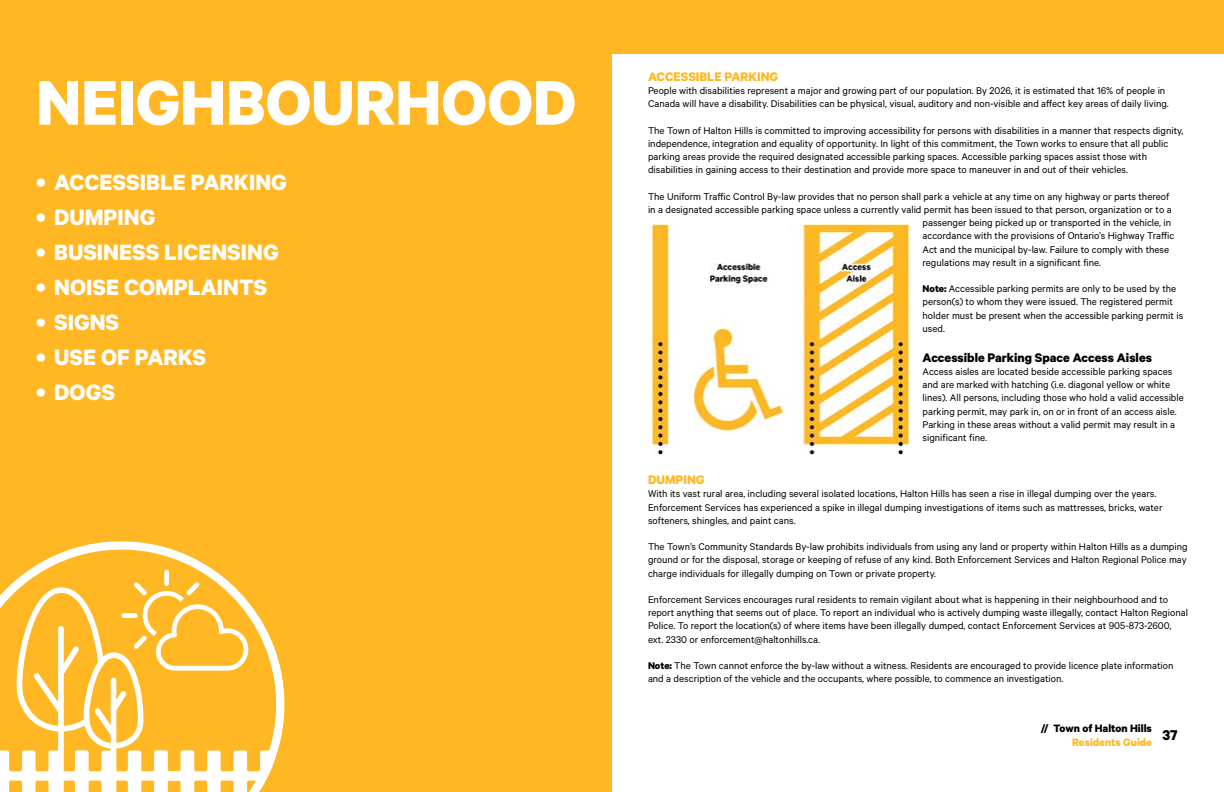
<style>
.page{position:relative;width:1224px;height:792px;background:#fff}
.page>*{position:absolute;margin:0;border:0;box-sizing:border-box;transform-origin:0 0}
.t1{font:700 71px "Calibre";color:#fff}
.t2{font:700 25px "Calibre";color:#fff}
.t3{font:700 16px "Calibre";color:#000}
.t4{font:700 14px "Calibre";color:#000}
.t5{font:700 14px "Calibre";color:#ffb823}
.t6{font:700 12px "Calibre";color:#000}
.t7{font:700 12px "Calibre";color:#ffb823}
.t8{font:11px/13.2px "Calibre";color:#000}
.s1{font-weight:700}
</style>
<div class="page">
<div style="left:612px;top:0;width:612px;height:54px;background:#ffb823"></div>
<div style="left:0;top:0;width:612px;height:792px;background:#ffb823"></div>
<svg style="left:14px;top:541px;width:271px;height:224px"></svg>
<div style="left:164px;top:570px;width:5px;height:16px;background:#fff;border-radius:2px"></div>
<svg style="left:0;top:582px;width:273px;height:210px"></svg>
<img style="left:648px;top:225px;width:263px;height:230px">
<h1 class="t1" style="left:36px;top:59px;width:541px">NEIGHBOURHOOD</h1>
<h2 class="t2" style="left:36px;top:167px;width:252px">• ACCESSIBLE PARKING</h2>
<h2 class="t2" style="left:36px;top:202px;width:121px">• DUMPING</h2>
<h2 class="t2" style="left:36px;top:237px;width:244px">• BUSINESS LICENSING</h2>
<h2 class="t2" style="left:36px;top:272px;width:232px">• NOISE COMPLAINTS</h2>
<h2 class="t2" style="left:36px;top:307px;width:84px">• SIGNS</h2>
<h2 class="t2" style="left:36px;top:342px;width:171px">• USE OF PARKS</h2>
<h2 class="t2" style="left:36px;top:377px;width:80px">• DOGS</h2>
<p class="t5" style="left:648px;top:68px;width:132px">ACCESSIBLE PARKING</p>
<p class="t8" style="left:648px;top:84px;width:522px">People with disabilities represent a major and growing part of our population. By 2026, it is estimated that 16% of people in<br>Canada will have a disability. Disabilities can be physical, visual, auditory and non-visible and affect key areas of daily living.</p>
<p class="t8" style="left:648px;top:123px;width:537px">The Town of Halton Hills is committed to improving accessibility for persons with disabilities in a manner that respects dignity, independence, integration and equality of opportunity. In light of this commitment, the Town works to ensure that all public parking areas provide the required designated accessible parking spaces. Accessible parking spaces assist those with disabilities in gaining access to their destination and provide more space to maneuver in and out of their vehicles.</p>
<p class="t8" style="left:648px;top:189px;width:523px">The Uniform Traffic Control By-law provides that no person shall park a vehicle at any time on any highway or parts thereof</p>
<p class="t8" style="left:648px;top:203px;width:525px">in a designated accessible parking space unless a currently valid permit has been issued to that person, organization or to a</p>
<p class="t8" style="left:923px;top:216px;width:250px">passenger being picked up or transported in the vehicle, in</p>
<p class="t8" style="left:923px;top:229px;width:253px">accordance with the provisions of Ontario’s Highway Traffic</p>
<p class="t8" style="left:923px;top:242px;width:248px">Act and the municipal by-law. Failure to comply with these</p>
<p class="t8" style="left:923px;top:255px;width:180px">regulations may result in a significant fine.</p>
<p class="t8" style="left:923px;top:282px;width:262px"><span class="s1">Note:</span> Accessible parking permits are only to be used by the person(s) to whom they were issued. The registered permit holder must be present when the accessible parking permit is used.</p>
<p class="t4" style="left:923px;top:349px;width:231px">Accessible Parking Space Access Aisles</p>
<p class="t8" style="left:923px;top:365px;width:263px">Access aisles are located beside accessible parking spaces and are marked with hatching (i.e. diagonal yellow or white lines). All persons, including those who hold a valid accessible parking permit, may park in, on or in front of an access aisle.<br>Parking in these areas without a valid permit may result in a significant fine.</p>
<p class="t5" style="left:648px;top:471px;width:58px">DUMPING</p>
<p class="t8" style="left:648px;top:487px;width:516px">With its vast rural area, including several isolated locations, Halton Hills has seen a rise in illegal dumping over the years.<br>Enforcement Services has experienced a spike in illegal dumping investigations of items such as mattresses, bricks, water softeners, shingles, and paint cans.</p>
<p class="t8" style="left:648px;top:540px;width:541px;text-align:justify">The Town’s Community Standards By-law prohibits individuals from using any land or property within Halton Hills as a dumping ground or for the disposal, storage or keeping of refuse of any kind. Both Enforcement Services and Halton Regional Police may charge individuals for illegally dumping on Town or private property.</p>
<p class="t8" style="left:648px;top:593px;width:541px">Enforcement Services encourages rural residents to remain vigilant about what is happening in their neighbourhood and to report anything that seems out of place. To report an individual who is actively dumping waste illegally, contact Halton Regional Police. To report the location(s) of where items have been illegally dumped, contact Enforcement Services at 905-873-2600, ext. 2330 or enforcement@haltonhills.ca.</p>
<p class="t8" style="left:648px;top:659px;width:527px"><span class="s1">Note:</span> The Town cannot enforce the by-law without a witness. Residents are encouraged to provide licence plate information and a description of the vehicle and the occupants, where possible, to commence an investigation.</p>
<p class="t6" style="left:1041px;top:721px;width:113px">// Town of Halton Hills</p>
<p class="t7" style="left:1072px;top:735px;width:81px">Residents Guide</p>
<h3 class="t3" style="left:1162px;top:726px;width:17px">37</h3>
</div>
